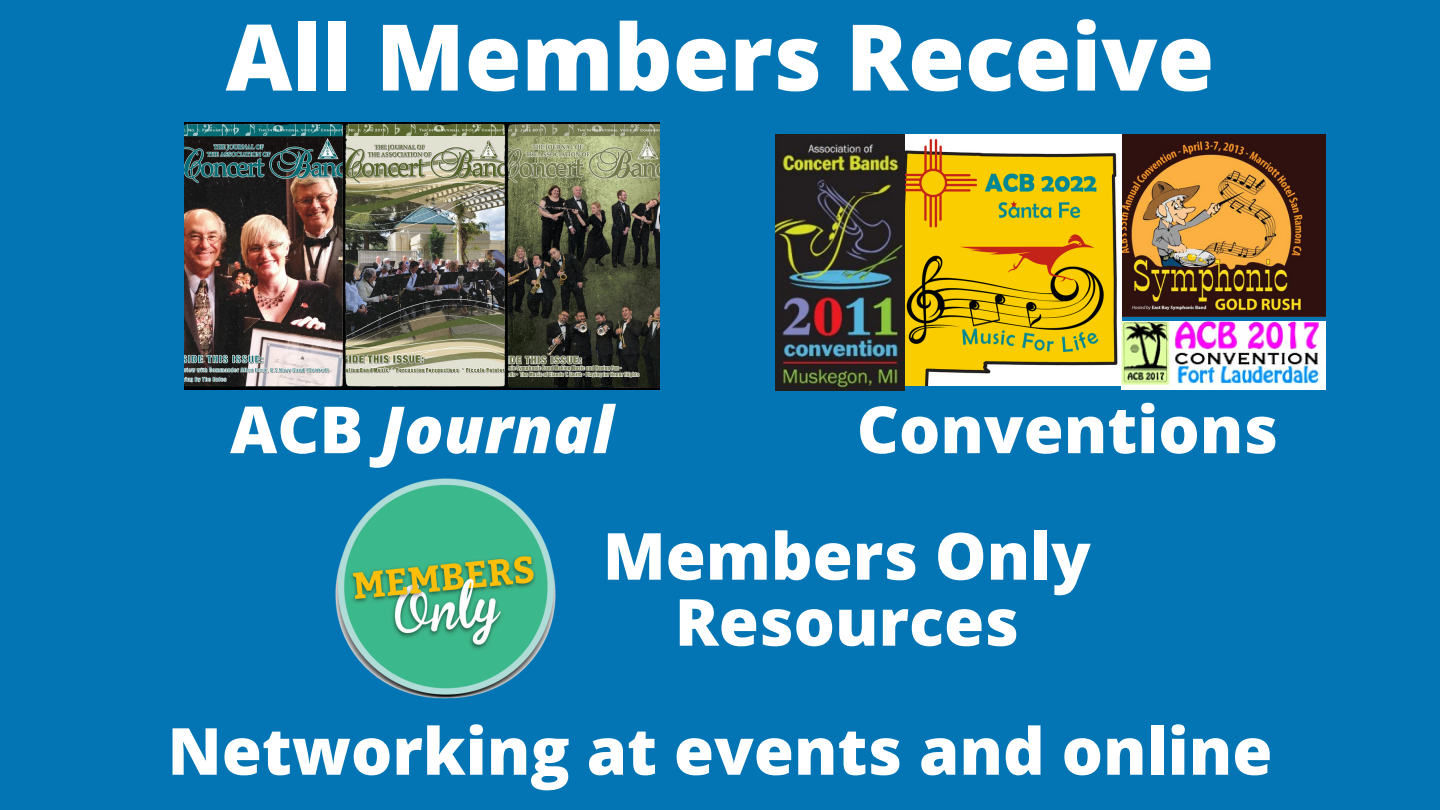
<style>
.page{position:relative;width:1440px;height:810px;background:#0375b4}
.page>*{position:absolute;margin:0;border:0;box-sizing:border-box;transform-origin:0 0}
.t1{font:800 92px "Open Sans";color:#fff}
.t2{font:800 65px "Open Sans";color:#fff}
.t3{font:italic 800 65px "Open Sans";color:#fff}
.s1{font-style:normal}
</style>
<div class="page">
<img style="left:1122px;top:134px;width:204px;height:183px">
<img style="left:905px;top:134px;width:217px;height:252px">
<img style="left:776px;top:134px;width:129px;height:256px">
<img style="left:1122px;top:322px;width:204px;height:68px">
<img style="left:184px;top:123px;width:475px;height:267px">
<img style="left:335px;top:478px;width:221px;height:221px">
<p class="t1" style="left:226px;top:-8px;width:990px">All Members Receive</p>
<p class="t3" style="left:230px;top:384px;width:385px"><span class="s1">ACB</span> Journal</p>
<p class="t2" style="left:857px;top:384px;width:423px">Conventions</p>
<p class="t2" style="left:603px;top:510px;width:489px">Members Only</p>
<p class="t2" style="left:675px;top:576px;width:346px">Resources</p>
<p class="t2" style="left:168px;top:705px;width:1106px">Networking at events and online</p>
</div>
